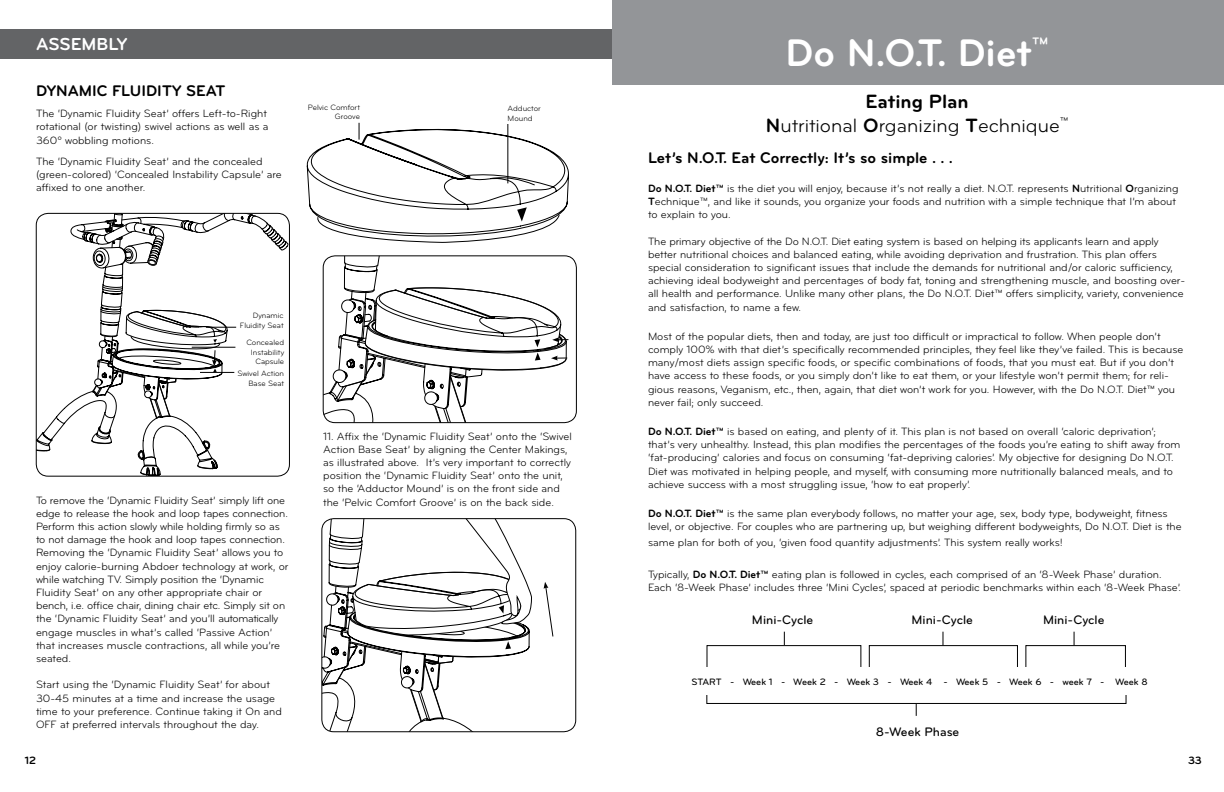
<style>
.page{position:relative;width:1224px;height:792px;background:#fff}
.page>*{position:absolute;margin:0;border:0;box-sizing:border-box;transform-origin:0 0}
.t1{font:700 40px "Bryant";color:#fff}
.t2{font:20px/24px "Bryant";color:#000;text-align:center}
.t3{font:700 18px "Bryant";color:#fff}
.t4{font:700 16px "Bryant";color:#000}
.t5{font:500 12.8px "Bryant";color:#000}
.t6{font:11px/13.2px "Bryant";color:#000}
.t7{font:700 11px "Bryant";color:#000}
.t8{font:500 9.6px "Bryant";color:#000}
.t9{font:8px/9.6px "Bryant";color:#000;text-align:right}
.s1{font-weight:700}
</style>
<div class="page">
<div style="left:612px;top:0;width:612px;height:84px;background:#939598"></div>
<div style="left:707px;top:645px;width:154px;height:35px;border:1px solid #000"></div>
<div style="left:706px;top:684px;width:420px;height:20px;border:1px solid #000"></div>
<svg style="left:783px;top:631px;width:343px;height:85px"></svg>
<div style="left:694px;top:667px;width:450px;height:27px;background:#fff"></div>
<svg style="left:323px;top:256px;width:253px;height:167px"></svg>
<div style="left:323px;top:256px;width:254px;height:167px;border:1px solid #000;border-radius:12px"></div>
<svg style="left:323px;top:298px;width:245px;height:125px"></svg>
<svg style="left:41px;top:213px;width:247px;height:263px"></svg>
<svg style="left:36px;top:215px;width:232px;height:261px"></svg>
<div style="left:36px;top:213px;width:254px;height:263px;border:1px solid #000;border-radius:12px"></div>
<svg style="left:99px;top:310px;width:129px;height:155px"></svg>
<hr style="left:206px;top:327px;width:30px;height:1px;background:#000">
<hr style="left:192px;top:347px;width:43px;height:1px;background:#000">
<hr style="left:200px;top:372px;width:34px;height:1px;background:#000">
<svg style="left:306px;top:123px;width:263px;height:120px"></svg>
<hr style="left:508px;top:124px;width:1px;height:59px;background:#000">
<div style="left:322px;top:518px;width:254px;height:214px;border:1px solid #000;border-radius:12px"></div>
<svg style="left:544px;top:582px;width:10px;height:55px"></svg>
<svg style="left:326px;top:519px;width:212px;height:213px"></svg>
<div style="left:0;top:29px;width:612px;height:30px;background:#636466"></div>
<h3 class="t3" style="left:36px;top:33px;width:93px">ASSEMBLY</h3>
<h3 class="t4" style="left:36px;top:81px;width:191px">DYNAMIC FLUIDITY SEAT</h3>
<p class="t6" style="left:36px;top:107px;width:234px">The ‘Dynamic Fluidity Seat’ offers Left-to-Right rotational (or twisting) swivel actions as well as a<br>360º wobbling motions.</p>
<p class="t6" style="left:36px;top:155px;width:247px">The ‘Dynamic Fluidity Seat’ and the concealed (green-colored) ‘Concealed Instability Capsule’ are affixed to one another.</p>
<p class="t9" style="left:308px;top:102px;width:54px">Pelvic Comfort<br>Groove</p>
<p class="t9" style="left:508px;top:104px;width:35px;text-align:left">Adductor<br>Mound</p>
<p class="t9" style="left:240px;top:311px;width:45px">Dynamic<br>Fluidity Seat</p>
<p class="t9" style="left:246px;top:338px;width:39px">Concealed<br>Instability<br>Capsule</p>
<p class="t9" style="left:237px;top:369px;width:48px">Swivel Action<br>Base Seat</p>
<p class="t6" style="left:36px;top:493px;width:254px">To remove the ‘Dynamic Fluidity Seat’ simply lift one edge to release the hook and loop tapes connection.<br>Perform this action slowly while holding firmly so as to not damage the hook and loop tapes connection.<br>Removing the ‘Dynamic Fluidity Seat’ allows you to enjoy calorie-burning Abdoer technology at work, or while watching TV. Simply position the ‘Dynamic Fluidity Seat’ on any other appropriate chair or bench, i.e. office chair, dining chair etc. Simply sit on the ‘Dynamic Fluidity Seat’ and you’ll automatically engage muscles in what’s called ‘Passive Action’ that increases muscle contractions, all while you’re seated.</p>
<p class="t6" style="left:36px;top:678px;width:247px">Start using the ‘Dynamic Fluidity Seat’ for about 30-45 minutes at a time and increase the usage time to your preference. Continue taking it On and OFF at preferred intervals throughout the day.</p>
<p class="t6" style="left:323px;top:430px;width:250px">11. Affix the ‘Dynamic Fluidity Seat’ onto the ‘Swivel Action Base Seat’ by aligning the Center Makings, as illustrated above. It’s very important to correctly position the ‘Dynamic Fluidity Seat’ onto the unit, so the ‘Adductor Mound’ is on the front side and the ‘Pelvic Comfort Groove’ is on the back side.</p>
<h1 class="t1" style="left:786px;top:28px;width:265px">Do N.O.T. Diet<sup>™</sup></h1>
<h2 class="t2" style="left:766px;top:89px;width:304px"><span class="s1">Eating Plan<br>N</span>utritional <span class="s1">O</span>rganizing <span class="s1">T</span>echnique<sup>™</sup></h2>
<h3 class="t4" style="left:648px;top:147px;width:307px">Let’s N.O.T. Eat Correctly: It’s so simple . . .</h3>
<p class="t6" style="left:648px;top:182px;width:532px"><span class="s1">Do N.O.T. Diet™</span> is the diet you will enjoy, because it’s not really a diet. N.O.T. represents <span class="s1">N</span>utritional <span class="s1">O</span>rganizing<br><span class="s1">T</span>echnique™, and like it sounds, you organize your foods and nutrition with a simple technique that I’m about to explain to you.</p>
<p class="t6" style="left:648px;top:234px;width:539px">The primary objective of the Do N.O.T. Diet eating system is based on helping its applicants learn and apply better nutritional choices and balanced eating, while avoiding deprivation and frustration. This plan offers special consideration to significant issues that include the demands for nutritional and/or caloric sufficiency, achieving ideal bodyweight and percentages of body fat, toning and strengthening muscle, and boosting over&shy;all health and performance. Unlike many other plans, the Do N.O.T. Diet™ offers simplicity, variety, convenience and satisfaction, to name a few.</p>
<p class="t6" style="left:648px;top:330px;width:537px">Most of the popular diets, then and today, are just too difficult or impractical to follow. When people don’t comply 100% with that diet’s specifically recommended principles, they feel like they’ve failed. This is because many/most diets assign specific foods, or specific combinations of foods, that you must eat. But if you don’t have access to these foods, or you simply don’t like to eat them, or your lifestyle won’t permit them; for reli&shy;gious reasons, Veganism, etc., then, again, that diet won’t work for you. However, with the Do N.O.T. Diet™ you never fail; only succeed.</p>
<p class="t6" style="left:648px;top:425px;width:534px"><span class="s1">Do N.O.T. Diet™</span> is based on eating, and plenty of it. This plan is not based on overall ‘caloric deprivation’; that’s very unhealthy. Instead, this plan modifies the percentages of the foods you’re eating to shift away from ‘fat-producing’ calories and focus on consuming ‘fat-depriving calories’. My objective for designing Do N.O.T.<br>Diet was motivated in helping people, and myself, with consuming more nutritionally balanced meals, and to achieve success with a most struggling issue, ‘how to eat properly’.</p>
<p class="t6" style="left:648px;top:507px;width:535px"><span class="s1">Do N.O.T. Diet™</span> is the same plan everybody follows, no matter your age, sex, body type, bodyweight, fitness level, or objective. For couples who are partnering up, but weighing different bodyweights, Do N.O.T. Diet is the</p>
<p class="t6" style="left:648px;top:536px;width:417px">same plan for both of you, ‘given food quantity adjustments’. This system really works!</p>
<p class="t6" style="left:648px;top:568px;width:535px">Typically, <span class="s1">Do N.O.T. Diet™</span> eating plan is followed in cycles, each comprised of an ‘8-Week Phase’ duration.<br>Each ‘8-Week Phase’ includes three ‘Mini Cycles’, spaced at periodic benchmarks within each ‘8-Week Phase’.</p>
<p class="t5" style="left:752px;top:612px;width:63px">Mini-Cycle</p>
<p class="t5" style="left:912px;top:612px;width:63px">Mini-Cycle</p>
<p class="t5" style="left:1043px;top:612px;width:63px">Mini-Cycle</p>
<p class="t8" style="left:691px;top:676px;width:458px">START - Week 1 - Week 2 - Week 3 - Week 4 - Week 5 - Week 6 - week 7 - Week 8</p>
<p class="t5" style="left:876px;top:724px;width:85px">8-Week Phase</p>
<p class="t7" style="left:25px;top:754px;width:13px">12</p>
<p class="t7" style="left:1188px;top:754px;width:15px">33</p>
</div>
